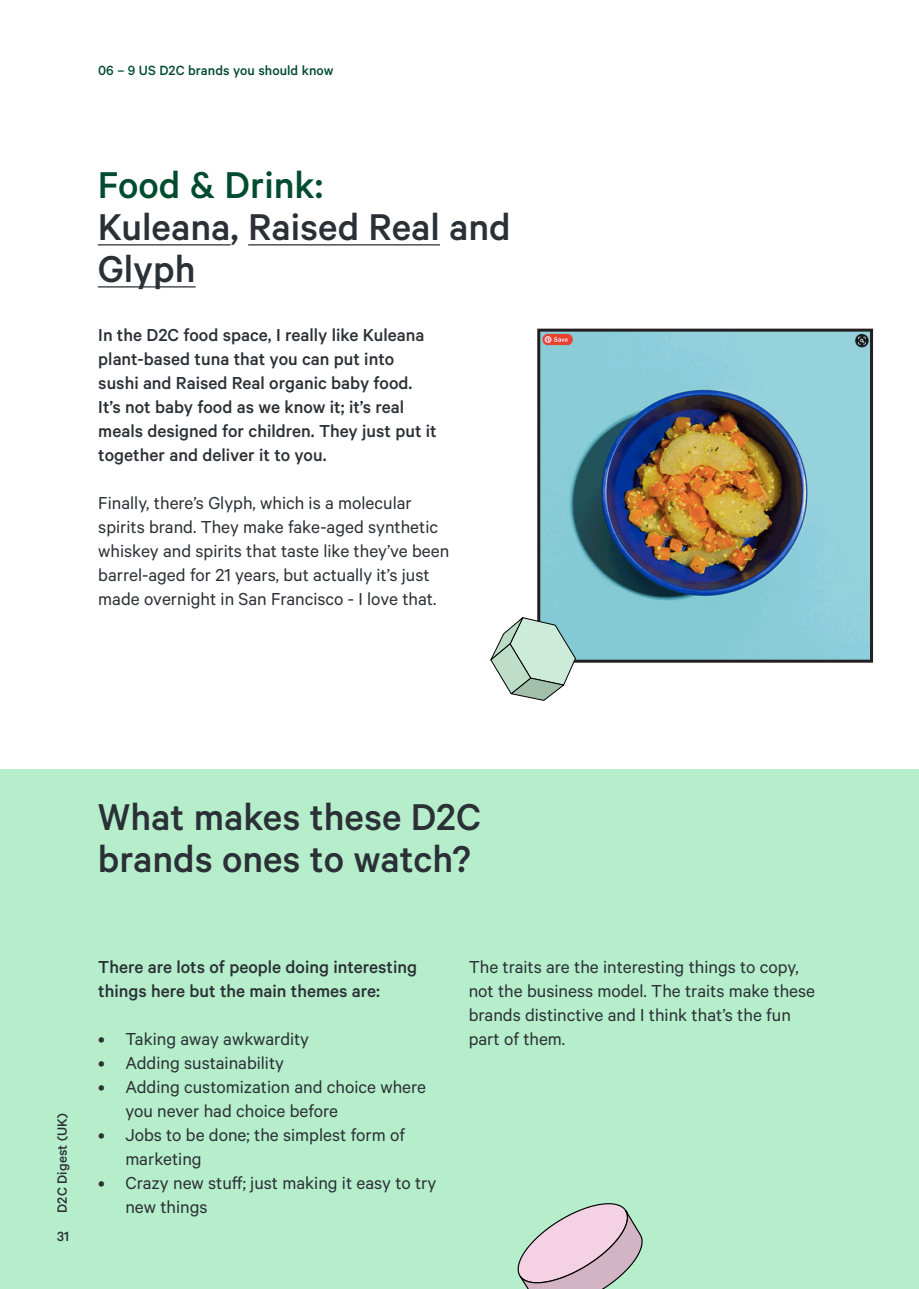
<style>
.page{position:relative;width:919px;height:1289px;background:#fff}
.page>*{position:absolute;margin:0;border:0;box-sizing:border-box;transform-origin:0 0}
.Body_Copy_-_no_gaps{font:500 42px/42px "Calibre";color:#2a3036}
.Body_Copy_-_no_gaps-2{font:19.5px/24px "Calibre";color:#2a3036}
.Body_Copy_-_no_gaps-3{font:500 19.5px/24px "Calibre";color:#2a3036}
.Body_Copy_-_no_gaps-4{font:500 15px "Calibre";letter-spacing:.005em;color:#014b2f}
.t1{font:500 15px "Calibre";letter-spacing:.01em;color:#2a3036}
.s1{color:#014b2f}
</style>
<div class="page">
<div style="left:0;top:769px;width:918px;height:519px;background:#b6eecb"></div>
<hr style="left:98px;top:244px;width:132px;height:1px;background:#2a3036">
<hr style="left:248px;top:244px;width:192px;height:1px;background:#2a3036">
<hr style="left:98px;top:286px;width:98px;height:1px;background:#2a3036">
<img style="left:541px;top:332px;width:328px;height:326px">
<div style="left:537px;top:328px;width:336px;height:334px;border:3px solid #231f20"></div>
<svg style="left:490px;top:617px;width:86px;height:84px"></svg>
<svg style="left:517px;top:1203px;width:125px;height:85px"></svg>
<p class="Body_Copy_-_no_gaps-4" style="left:98px;top:61px;width:237px">06 – 9 US D2C brands you should know</p>
<p class="Body_Copy_-_no_gaps" style="left:98px;top:163px;width:414px"><span class="s1">Food &amp; Drink:<br></span>Kuleana, Raised Real and<br>Glyph</p>
<p class="Body_Copy_-_no_gaps-3" style="left:98px;top:322px;width:340px">In the D2C food space, I really like Kuleana plant-based tuna that you can put into sushi and Raised Real organic baby food.<br>It’s not baby food as we know it; it’s real meals designed for children. They just put it together and deliver it to you.</p>
<p class="Body_Copy_-_no_gaps-2" style="left:98px;top:490px;width:352px">Finally, there’s Glyph, which is a molecular spirits brand. They make fake-aged synthetic whiskey and spirits that taste like they’ve been barrel-aged for 21 years, but actually it’s just made overnight in San Francisco - I love that.</p>
<p class="Body_Copy_-_no_gaps" style="left:98px;top:794px;width:385px">What makes these D2C brands ones to watch?</p>
<p class="t1" style="left:53px;top:1212px;width:101px;rotate:-90deg">D2C Digest (UK)</p>
<p class="t1" style="left:57px;top:1227px;width:13px">31</p>
<p class="Body_Copy_-_no_gaps-3" style="left:98px;top:954px;width:320px">There are lots of people doing interesting things here but the main themes are:</p>
<p class="Body_Copy_-_no_gaps-2" style="left:98px;top:1026px;width:212px">• Taking away awkwardity</p>
<p class="Body_Copy_-_no_gaps-2" style="left:98px;top:1050px;width:187px">• Adding sustainability</p>
<p class="Body_Copy_-_no_gaps-2" style="left:125px;top:1074px;width:302px;text-indent:-27px">• Adding customization and choice where you never had choice before</p>
<p class="Body_Copy_-_no_gaps-2" style="left:125px;top:1122px;width:281px;text-indent:-27px">• Jobs to be done; the simplest form of marketing</p>
<p class="Body_Copy_-_no_gaps-2" style="left:125px;top:1170px;width:312px;text-indent:-27px">• Crazy new stuff; just making it easy to try new things</p>
<p class="Body_Copy_-_no_gaps-2" style="left:468px;top:954px;width:348px">The traits are the interesting things to copy, not the business model. The traits make these brands distinctive and I think that’s the fun part of them.</p>
</div>
